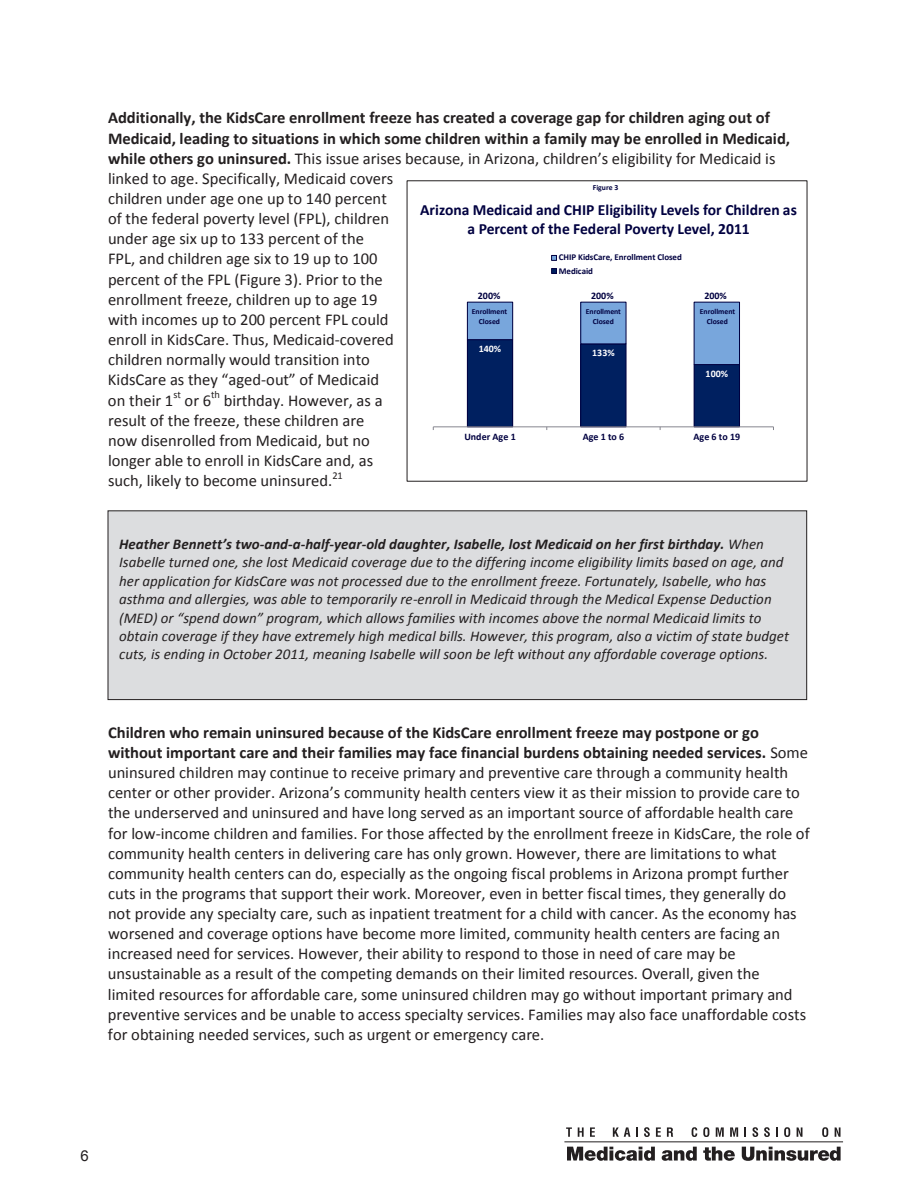
<style>
.page{position:relative;width:918px;height:1188px;background:#fff}
.page>*{position:absolute;margin:0;border:0;box-sizing:border-box;transform-origin:0 0}
.t1{font:16.5px/20.1px "Calibri";color:#231f20}
.t2{font:700 15.6px/18.8px "Calibri";color:#000040;text-align:center}
.t3{font:italic 15px/18.3px "Calibri";letter-spacing:.005em;color:#231f20}
.t4{font:15px "Arial";color:#231f20}
.t5{font:10.5px "Calibri";color:#231f20}
.t6{font:700 10.05px "Calibri";color:#000040}
.t7{font:700 10.05px "Calibri";color:#fff}
.t8{font:700 9px/13px "Calibri";color:#000040}
.t9{font:700 7.8px/9.3px "Calibri";letter-spacing:-.005em;color:#000040;text-align:center}
.s1{font-weight:700}
</style>
<div class="page">
<svg style="left:566px;top:1127px;width:6px;height:10px"></svg>
<svg style="left:578px;top:1127px;width:6px;height:10px"></svg>
<svg style="left:590px;top:1127px;width:5px;height:10px"></svg>
<svg style="left:613px;top:1127px;width:17px;height:10px"></svg>
<svg style="left:636px;top:1127px;width:2px;height:10px"></svg>
<svg style="left:644px;top:1127px;width:6px;height:10px"></svg>
<svg style="left:656px;top:1127px;width:5px;height:10px"></svg>
<svg style="left:667px;top:1127px;width:6px;height:10px"></svg>
<svg style="left:692px;top:1127px;width:5px;height:10px"></svg>
<svg style="left:703px;top:1127px;width:6px;height:10px"></svg>
<svg style="left:716px;top:1127px;width:8px;height:10px"></svg>
<svg style="left:730px;top:1127px;width:8px;height:10px"></svg>
<svg style="left:753px;top:1127px;width:5px;height:10px"></svg>
<svg style="left:764px;top:1127px;width:6px;height:10px"></svg>
<svg style="left:776px;top:1127px;width:2px;height:10px"></svg>
<svg style="left:784px;top:1127px;width:6px;height:10px"></svg>
<svg style="left:797px;top:1127px;width:5px;height:10px"></svg>
<svg style="left:822px;top:1127px;width:6px;height:10px"></svg>
<svg style="left:835px;top:1127px;width:6px;height:10px"></svg>
<svg style="left:567px;top:1147px;width:88px;height:14px"></svg>
<svg style="left:662px;top:1147px;width:35px;height:14px"></svg>
<svg style="left:703px;top:1147px;width:32px;height:14px"></svg>
<svg style="left:742px;top:1147px;width:99px;height:14px"></svg>
<hr style="left:564px;top:1141px;width:279px;height:1px;background:#231f20">
<div style="left:467px;top:340px;width:46px;height:87px;background:#002060"></div>
<div style="left:467px;top:339px;width:46px;height:88px;border:1px solid #000040"></div>
<div style="left:581px;top:344px;width:45px;height:83px;background:#002060"></div>
<div style="left:581px;top:344px;width:45px;height:83px;border:1px solid #000040"></div>
<div style="left:694px;top:365px;width:46px;height:62px;background:#002060"></div>
<div style="left:694px;top:364px;width:46px;height:63px;border:1px solid #000040"></div>
<div style="left:467px;top:302px;width:46px;height:38px;background:#78a6dc"></div>
<div style="left:467px;top:302px;width:46px;height:38px;border:1px solid #000040"></div>
<div style="left:581px;top:302px;width:45px;height:42px;background:#78a6dc"></div>
<div style="left:694px;top:302px;width:46px;height:63px;background:#78a6dc"></div>
<div style="left:694px;top:302px;width:46px;height:63px;border:1px solid #000040"></div>
<hr style="left:433px;top:427px;width:340px;height:1px;background:#86868f">
<svg style="left:551px;top:255px;width:6px;height:5px"></svg>
<svg style="left:551px;top:268px;width:6px;height:6px"></svg>
<div style="left:108px;top:511px;width:699px;height:189px;background:#dcdddf"></div>
<div style="left:108px;top:510px;width:699px;height:190px;border:1px solid #231f20"></div>
<img style="left:108px;top:517px;width:698px;height:177px">
<p class="t1" style="left:108px;top:108px;width:684px"><span class="s1">Additionally, the KidsCare enrollment freeze has created a coverage gap for children aging out of Medicaid, leading to situations in which some children within a family may be enrolled in Medicaid, while others go uninsured.</span> This issue arises because, in Arizona, children’s eligibility for Medicaid is linked to age. Specifically, Medicaid covers<br>children under age one up to 140 percent<br>of the federal poverty level (FPL), children<br>under age six up to 133 percent of the<br>FPL, and children age six to 19 up to 100<br>percent of the FPL (Figure 3). Prior to the<br>enrollment freeze, children up to age 19<br>with incomes up to 200 percent FPL could<br>enroll in KidsCare. Thus, Medicaid-covered<br>children normally would transition into<br>KidsCare as they “aged-out” of Medicaid<br>on their 1</p>
<p class="t9" style="left:593px;top:183px;width:27px">Figure 3</p>
<p class="t2" style="left:420px;top:201px;width:378px">Arizona Medicaid and CHIP Eligibility Levels for Children as a Percent of the Federal Poverty Level, 2011</p>
<p class="t8" style="left:559px;top:251px;width:125px">CHIP KidsCare, Enrollment Closed<br>Medicaid</p>
<p class="t6" style="left:478px;top:289px;width:24px">200%</p>
<p class="t6" style="left:591px;top:289px;width:24px">200%</p>
<p class="t6" style="left:704px;top:289px;width:24px">200%</p>
<p class="t9" style="left:472px;top:307px;width:37px">Enrollment<br>Closed</p>
<p class="t9" style="left:586px;top:307px;width:37px">Enrollment<br>Closed</p>
<p class="t9" style="left:700px;top:307px;width:37px">Enrollment<br>Closed</p>
<p class="t7" style="left:479px;top:342px;width:24px">140%</p>
<p class="t7" style="left:592px;top:346px;width:24px">133%</p>
<p class="t7" style="left:706px;top:367px;width:24px">100%</p>
<p class="t5" style="left:211px;top:388px;width:10px">th</p>
<p class="t1" style="left:108px;top:390px;width:276px;text-indent:116px">birthday. However, as a result of the freeze, these children are now disenrolled from Medicaid, but no longer able to enroll in KidsCare and, as such, likely to become uninsured.</p>
<p class="t5" style="left:173px;top:388px;width:9px">st</p>
<p class="t1" style="left:185px;top:390px;width:28px">or 6</p>
<p class="t6" style="left:464px;top:430px;width:53px">Under Age 1</p>
<p class="t6" style="left:583px;top:430px;width:43px">Age 1 to 6</p>
<p class="t6" style="left:694px;top:430px;width:48px">Age 6 to 19</p>
<p class="t5" style="left:332px;top:468px;width:12px">21</p>
<p class="t3" style="left:119px;top:535px;width:671px"><span class="s1">Heather Bennett’s two-and-a-half-year-old daughter, Isabelle, lost Medicaid on her first birthday.</span> When Isabelle turned one, she lost Medicaid coverage due to the differing income eligibility limits based on age, and her application for KidsCare was not processed due to the enrollment freeze. Fortunately, Isabelle, who has asthma and allergies, was able to temporarily re-enroll in Medicaid through the Medical Expense Deduction (MED) or “spend down” program, which allows families with incomes above the normal Medicaid limits to obtain coverage if they have extremely high medical bills. However, this program, also a victim of state budget cuts, is ending in October 2011, meaning Isabelle will soon be left without any affordable coverage options.</p>
<p class="t1" style="left:108px;top:722px;width:703px"><span class="s1">Children who remain uninsured because of the KidsCare enrollment freeze may postpone or go without important care and their families may face financial burdens obtaining needed services.</span> Some uninsured children may continue to receive primary and preventive care through a community health center or other provider. Arizona’s community health centers view it as their mission to provide care to the underserved and uninsured and have long served as an important source of affordable health care for low-income children and families. For those affected by the enrollment freeze in KidsCare, the role of community health centers in delivering care has only grown. However, there are limitations to what community health centers can do, especially as the ongoing fiscal problems in Arizona prompt further cuts in the programs that support their work. Moreover, even in better fiscal times, they generally do not provide any specialty care, such as inpatient treatment for a child with cancer. As the economy has worsened and coverage options have become more limited, community health centers are facing an increased need for services. However, their ability to respond to those in need of care may be unsustainable as a result of the competing demands on their limited resources. Overall, given the limited resources for affordable care, some uninsured children may go without important primary and preventive services and be unable to access specialty services. Families may also face unaffordable costs for obtaining needed services, such as urgent or emergency care.</p>
<p class="t4" style="left:80px;top:1146px;width:10px">6</p>
</div>
